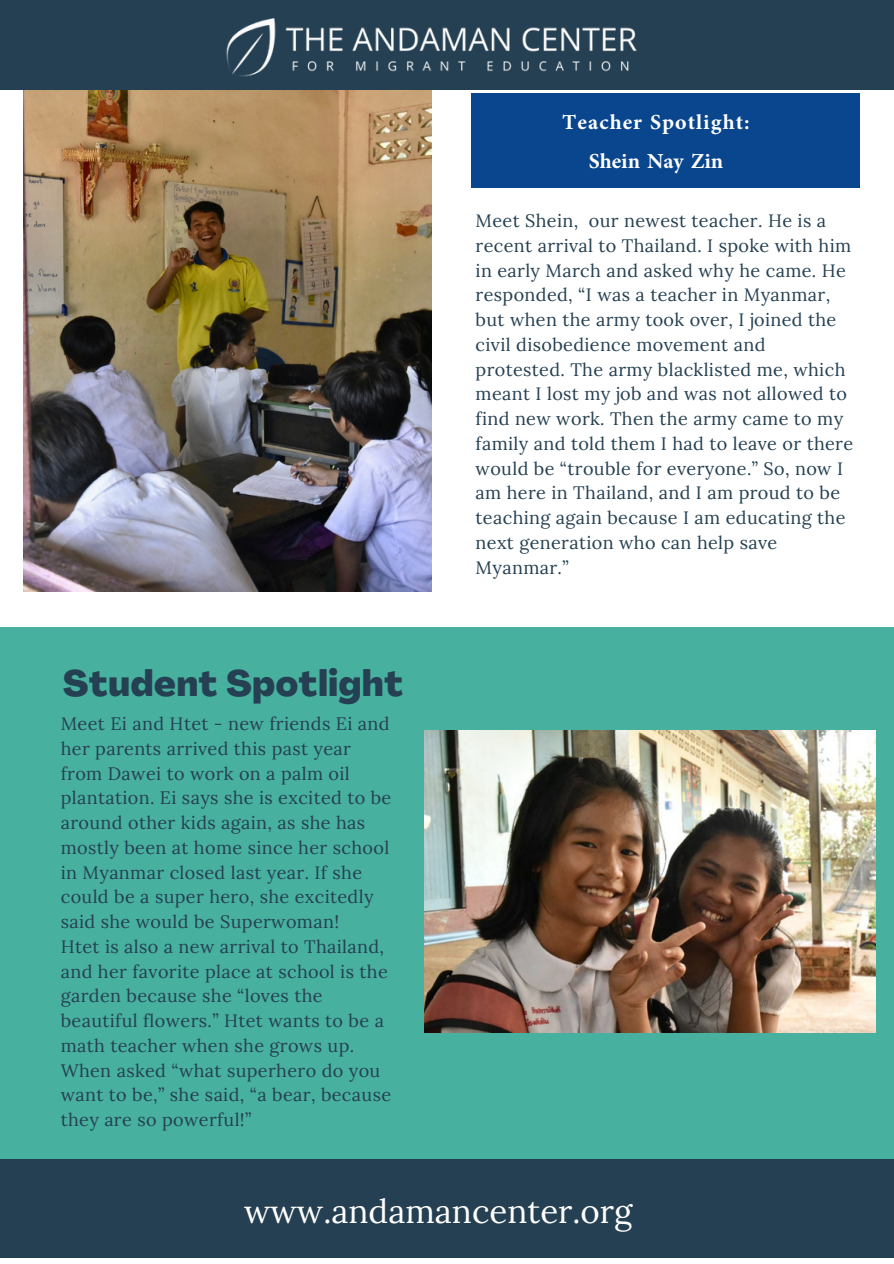
<style>
.page{position:relative;width:894px;height:1264px;background:#fff}
.page>*{position:absolute;margin:0;border:0;box-sizing:border-box;transform-origin:0 0}
.t1{font:800 36px "Agrandir";letter-spacing:.02em;color:#254052}
.t2{font:33px "Lora";color:#fff}
.t3{font:700 30px/38.5px "Adobe Arabic";letter-spacing:.035em;color:#fff;text-align:center}
.t4{font:18px/24.8px "Lora";letter-spacing:.02em;color:#254052}
</style>
<div class="page">
<div style="left:0;top:627px;width:893px;height:602px;background:#47b09f"></div>
<img style="left:23px;top:89px;width:408px;height:502px">
<img style="left:424px;top:730px;width:451px;height:302px">
<div style="left:471px;top:93px;width:388px;height:94px;background:#09468d"></div>
<div style="left:0;top:1159px;width:893px;height:98px;background:#254052"></div>
<div style="left:0;top:0;width:893px;height:89px;background:#254052"></div>
<img style="left:226px;top:18px;width:411px;height:59px">
<p class="t3" style="left:562px;top:99px;width:189px">Teacher Spotlight:<br>Shein Nay Zin</p>
<h1 class="t1" style="left:63px;top:669px;width:342px">Student Spotlight</h1>
<p class="t4" style="left:61px;top:711px;width:332px">Meet Ei and Htet - new friends Ei and her parents arrived this past year from Dawei to work on a palm oil plantation. Ei says she is excited to be around other kids again, as she has mostly been at home since her school in Myanmar closed last year. If she could be a super hero, she excitedly said she would be Superwoman!</p>
<p class="t4" style="left:61px;top:933px;width:332px">Htet is also a new arrival to Thailand, and her favorite place at school is the garden because she “loves the beautiful flowers.” Htet wants to be a math teacher when she grows up.<br>When asked “what superhero do you want to be,” she said, “a bear, because they are so powerful!”</p>
<h3 class="t4" style="left:475px;top:208px;width:379px">Meet Shein, our newest teacher. He is a recent arrival to Thailand. I spoke with him in early March and asked why he came. He responded, “I was a teacher in Myanmar, but when the army took over, I joined the civil disobedience movement and protested. The army blacklisted me, which meant I lost my job and was not allowed to find new work. Then the army came to my family and told them I had to leave or there would be “trouble for everyone.” So, now I am here in Thailand, and I am proud to be teaching again because I am educating the next generation who can help save Myanmar.”</h3>
<h2 class="t2" style="left:244px;top:1190px;width:390px">www.andamancenter.org</h2>
</div>
